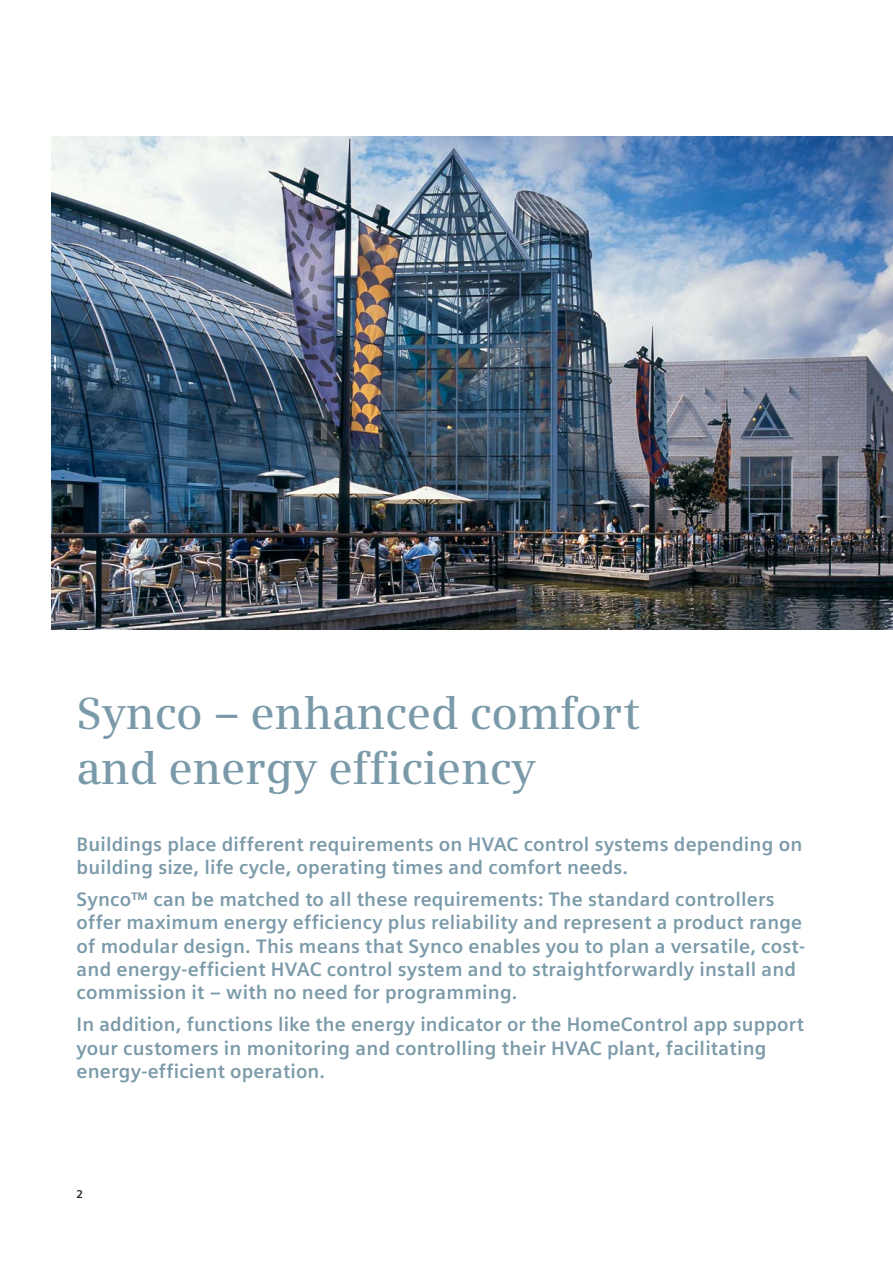
<style>
.page{position:relative;width:893px;height:1263px;background:#fff}
.page>*{position:absolute;margin:0;border:0;box-sizing:border-box;transform-origin:0 0}
.t1{font:600 45px/55.2px "Siemens Serif";letter-spacing:-.005em;color:#7b9aa9}
.t2{font:700 19.5px/23.4px "Siemens Sans";letter-spacing:.01em;color:#7b9aa9}
.t3{font:700 11.25px "Siemens Sans";color:#231f20}
</style>
<div class="page">
<img style="left:51px;top:136px;width:842px;height:493px">
<h1 class="t1" style="left:77px;top:689px;width:565px">Synco – enhanced comfort and energy efficiency</h1>
<p class="t2" style="left:77px;top:834px;width:727px">Buildings place different requirements on HVAC control systems depending on building size, life cycle, operating times and comfort needs.</p>
<p class="t2" style="left:77px;top:889px;width:730px">Synco™ can be matched to all these requirements: The standard controllers offer maximum energy efficiency plus reliability and represent a product range of modular design. This means that Synco enables you to plan a versatile, cost&shy;and energy-efficient HVAC control system and to straightforwardly install and commission it – with no need for programming.</p>
<p class="t2" style="left:77px;top:1014px;width:729px">In addition, functions like the energy indicator or the HomeControl app support your customers in monitoring and controlling their HVAC plant, facilitating energy-efficient operation.</p>
<p class="t3" style="left:77px;top:1190px;width:8px">2</p>
</div>
